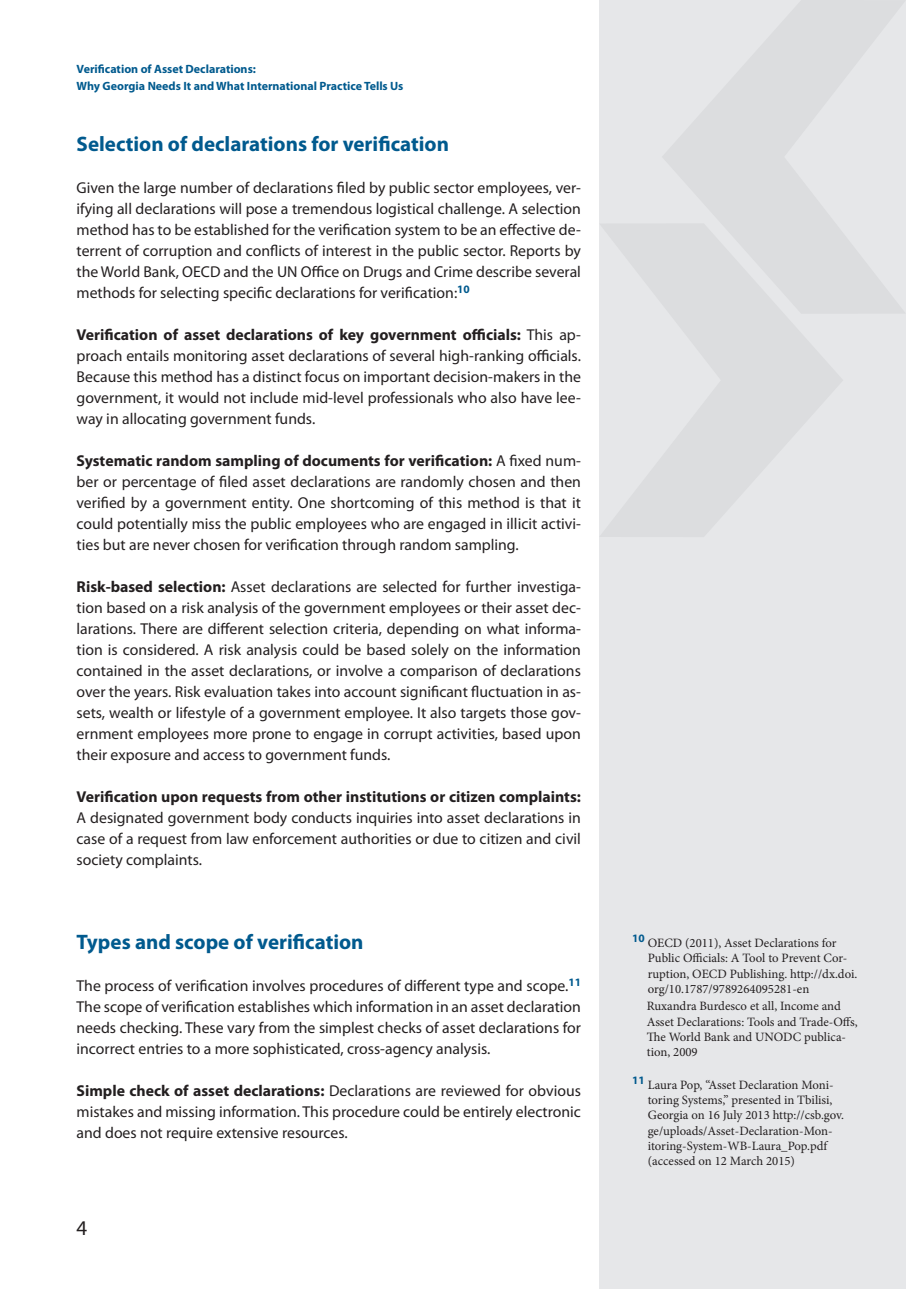
<style>
.page{position:relative;width:906px;height:1289px;background:#fff}
.page>*{position:absolute;margin:0;border:0;box-sizing:border-box;transform-origin:0 0}
.Qvesatauri{font:700 21px "Myriad Pro";color:#015a8e}
.t1{font:21px "Myriad Pro";color:#231f20}
.TEXT{font:15.75px/21px "Myriad Pro";color:#231f20;text-align:justify}
.t2{font:12.75px/15.3px "Minion Pro";color:#231f20}
.t3{font:700 12px "Myriad Pro";color:#015a8e}
.s1{font-weight:700}
</style>
<div class="page">
<div style="left:599px;top:0;width:307px;height:1288px;background:#e6e7e9"></div>
<p class="t3" style="left:77px;top:61px;width:181px">Verification of Asset Declarations:</p>
<p class="t3" style="left:77px;top:78px;width:328px">Why Georgia Needs It and What International Practice Tells Us</p>
<p class="Qvesatauri" style="left:77px;top:130px;width:374px">Selection of declarations for verification</p>
<p class="TEXT" style="left:77px;top:177px;width:506px">Given the large number of declarations filed by public sector employees, ver&shy;ifying all declarations will pose a tremendous logistical challenge. A selection method has to be established for the verification system to be an effective de&shy;terrent of corruption and conflicts of interest in the public sector. Reports by the World Bank, OECD and the UN Office on Drugs and Crime describe several methods for selecting specific declarations for verification:<sup>10</sup></p>
<p class="TEXT" style="left:77px;top:324px;width:506px"><span class="s1">Verification of asset declarations of key government officials:</span> This ap&shy;proach entails monitoring asset declarations of several high-ranking officials.<br>Because this method has a distinct focus on important decision-makers in the government, it would not include mid-level professionals who also have lee&shy;way in allocating government funds.</p>
<p class="TEXT" style="left:77px;top:450px;width:506px"><span class="s1">Systematic random sampling of documents for verification:</span> A fixed num&shy;ber or percentage of filed asset declarations are randomly chosen and then verified by a government entity. One shortcoming of this method is that it could potentially miss the public employees who are engaged in illicit activi&shy;ties but are never chosen for verification through random sampling.</p>
<p class="TEXT" style="left:77px;top:576px;width:506px"><span class="s1">Risk-based selection:</span> Asset declarations are selected for further investiga&shy;tion based on a risk analysis of the government employees or their asset dec&shy;larations. There are different selection criteria, depending on what informa&shy;tion is considered. A risk analysis could be based solely on the information contained in the asset declarations, or involve a comparison of declarations over the years. Risk evaluation takes into account significant fluctuation in as&shy;sets, wealth or lifestyle of a government employee. It also targets those gov&shy;ernment employees more prone to engage in corrupt activities, based upon their exposure and access to government funds.</p>
<p class="TEXT" style="left:77px;top:786px;width:506px"><span class="s1">Verification upon requests from other institutions or citizen complaints:<br></span>A designated government body conducts inquiries into asset declarations in case of a request from law enforcement authorities or due to citizen and civil society complaints.</p>
<p class="Qvesatauri" style="left:77px;top:928px;width:288px">Types and scope of verification</p>
<p class="TEXT" style="left:77px;top:975px;width:506px">The process of verification involves procedures of different type and scope.<sup>11<br></sup>The scope of verification establishes which information in an asset declaration needs checking. These vary from the simplest checks of asset declarations for incorrect entries to a more sophisticated, cross-agency analysis.</p>
<p class="TEXT" style="left:77px;top:1080px;width:506px"><span class="s1">Simple check of asset declarations:</span> Declarations are reviewed for obvious mistakes and missing information. This procedure could be entirely electronic and does not require extensive resources.</p>
<h1 class="t1" style="left:77px;top:1214px;width:12px">4</h1>
<p class="t2" style="left:648px;top:935px;width:211px;text-indent:-16px"><sup>10</sup> OECD (2011), Asset Declarations for Public Officials: A Tool to Prevent Cor&shy;ruption, OECD Publishing. http://dx.doi. org/10.1787/9789264095281-en</p>
<p class="t2" style="left:647px;top:998px;width:212px">Ruxandra Burdesco et all, Income and<br>Asset Declarations: Tools and Trade-Offs,<br>The World Bank and UNODC publica&shy;tion, 2009</p>
<p class="t2" style="left:648px;top:1077px;width:198px;text-indent:-16px"><sup>11</sup> Laura Pop, “Asset Declaration Moni&shy;toring Systems,” presented in Tbilisi, Georgia on 16 July 2013 http://csb.gov. ge/uploads/Asset-Declaration-Mon&shy;itoring-System-WB-Laura_Pop.pdf (accessed on 12 March 2015)</p>
</div>
